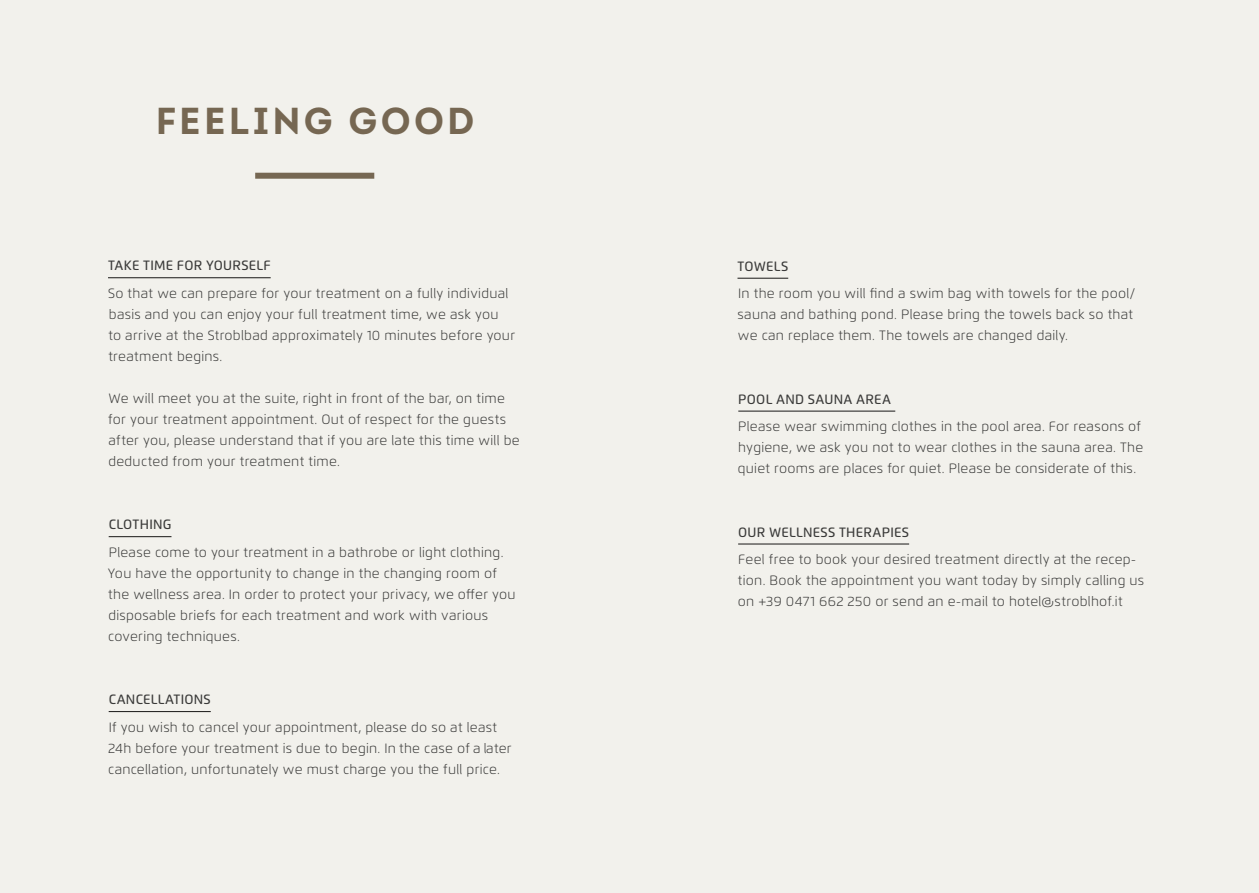
<style>
.page{position:relative;width:1259px;height:893px;background:#f2f1ec}
.page>*{position:absolute;margin:0;border:0;box-sizing:border-box;transform-origin:0 0}
.t1{font:700 37.5px "Intro";letter-spacing:.085em;color:#766752}
.t2{font:300 13.5px/21px "Flexo";letter-spacing:.02em;color:#3a3a39}
.t3{font:500 13.5px "Flexo";letter-spacing:.02em;color:#3a3a39}
</style>
<div class="page">
<div style="left:255px;top:173px;width:119px;height:6px;background:#766752"></div>
<hr style="left:108px;top:277px;width:163px;height:1px;background:#181716">
<hr style="left:109px;top:536px;width:62px;height:1px;background:#181716">
<hr style="left:109px;top:711px;width:102px;height:1px;background:#181716">
<hr style="left:737px;top:278px;width:51px;height:1px;background:#181716">
<hr style="left:738px;top:411px;width:157px;height:1px;background:#181716">
<hr style="left:738px;top:544px;width:171px;height:1px;background:#181716">
<h1 class="t1" style="left:156px;top:97px;width:320px">FEELING GOOD</h1>
<p class="t3" style="left:108px;top:257px;width:164px">TAKE TIME FOR YOURSELF</p>
<p class="t2" style="left:108px;top:282px;width:408px">So that we can prepare for your treatment on a fully individual basis and you can enjoy your full treatment time, we ask you<br>to arrive at the Stroblbad approximately 10 minutes before your treatment begins.</p>
<p class="t2" style="left:108px;top:387px;width:413px">We will meet you at the suite, right in front of the bar, on time for your treatment appointment. Out of respect for the guests after you, please understand that if you are late this time will be deducted from your treatment time.</p>
<p class="t3" style="left:109px;top:516px;width:64px">CLOTHING</p>
<p class="t2" style="left:108px;top:541px;width:409px">Please come to your treatment in a bathrobe or light clothing.<br>You have the opportunity to change in the changing room of the wellness area. In order to protect your privacy, we offer you disposable briefs for each treatment and work with various covering techniques.</p>
<p class="t3" style="left:109px;top:691px;width:104px">CANCELLATIONS</p>
<p class="t2" style="left:108px;top:716px;width:405px">If you wish to cancel your appointment, please do so at least<br>24h before your treatment is due to begin. In the case of a later cancellation, unfortunately we must charge you the full price.</p>
<p class="t3" style="left:737px;top:258px;width:52px">TOWELS</p>
<p class="t2" style="left:737px;top:283px;width:399px">In the room you will find a swim bag with towels for the pool/ sauna and bathing pond. Please bring the towels back so that we can replace them. The towels are changed daily.</p>
<p class="t3" style="left:738px;top:391px;width:154px">POOL AND SAUNA AREA</p>
<p class="t2" style="left:738px;top:416px;width:407px">Please wear swimming clothes in the pool area. For reasons of hygiene, we ask you not to wear clothes in the sauna area. The quiet rooms are places for quiet. Please be considerate of this.</p>
<p class="t3" style="left:738px;top:524px;width:172px">OUR WELLNESS THERAPIES</p>
<p class="t2" style="left:737px;top:549px;width:408px">Feel free to book your desired treatment directly at the recep&shy;tion. Book the appointment you want today by simply calling us on +39 0471 662 250 or send an e-mail to hotel@stroblhof.it</p>
</div>
